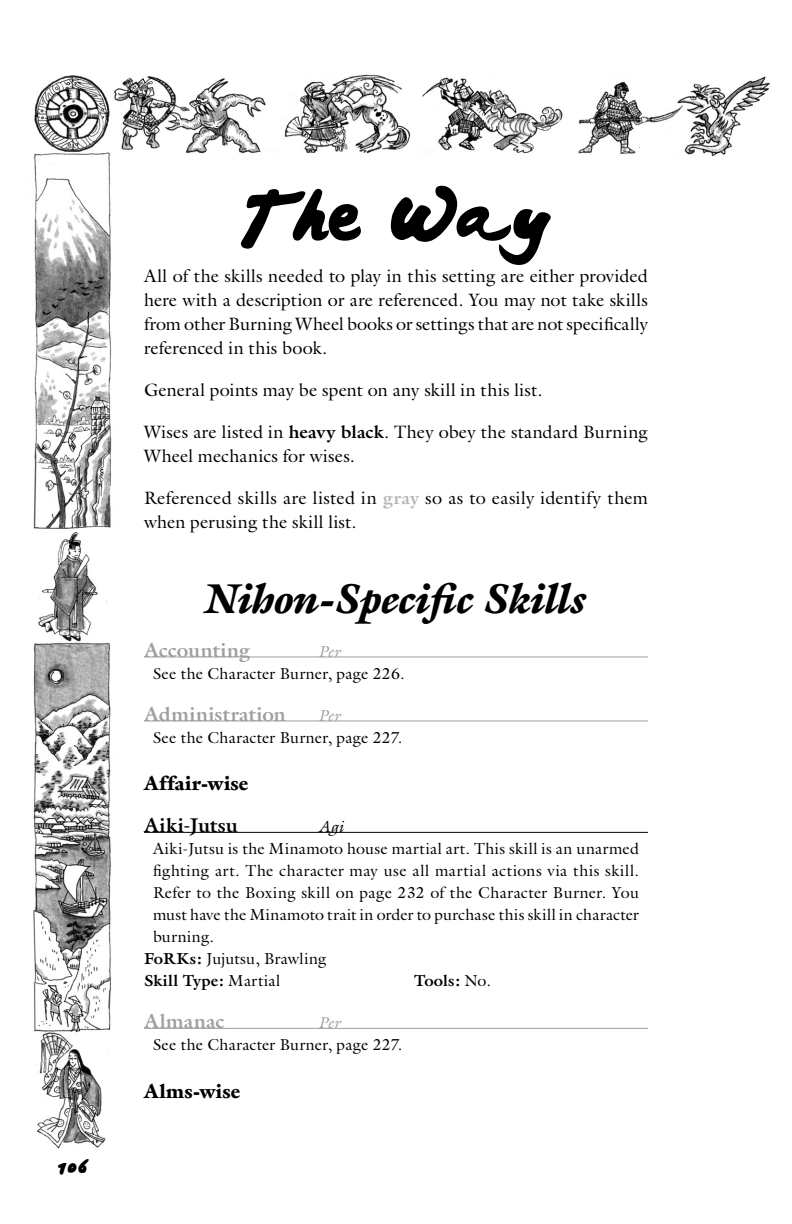
<style>
.page{position:relative;width:792px;height:1224px;background:#fff}
.page>*{position:absolute;margin:0;border:0;box-sizing:border-box;transform-origin:0 0}
.t1{font:60px "Japanese Brush";letter-spacing:-.125em;color:#000}
.t2{font:italic 900 42px "Galliard";color:#000}
.t3{font:700 20px "Galliard";letter-spacing:.01em;color:#9f9f9f}
.t4{font:900 20px "Galliard";letter-spacing:.015em;color:#000}
.t5{font:700 20px "Galliard";letter-spacing:.015em;color:#000}
.t6{font:18px/24px "Galliard";letter-spacing:.01em;color:#000}
.t7{font:18px "Japanese Brush";color:#000}
.t8{font:16px "Galliard";letter-spacing:.015em;color:#000}
.t9{font:700 16px "Galliard";letter-spacing:.015em;color:#000}
.t10{font:italic 16px "Galliard";letter-spacing:.005em;color:#9f9f9f}
.t11{font:italic 16px "Galliard";color:#000}
.s1{font-weight:700}
.s2{font-weight:700;color:#b5b5b5}
.s3{font-weight:400}
</style>
<div class="page">
<img style="left:33px;top:74px;width:737px;height:1075px">
<hr style="left:144px;top:657px;width:504px;height:1px;background:#9f9f9f">
<hr style="left:144px;top:721px;width:504px;height:1px;background:#9f9f9f">
<hr style="left:144px;top:832px;width:504px;height:1px;background:#000">
<hr style="left:144px;top:1028px;width:504px;height:1px;background:#9f9f9f">
<p class="t7" style="left:57px;top:1155px;width:35px">106</p>
<h1 class="t1" style="left:242px;top:180px;width:309px">The Way</h1>
<p class="t6" style="left:144px;top:266px;width:506px;text-align:justify">All of the skills needed to play in this setting are either provided here with a description or are referenced. You may not take skills from other Burning Wheel books or settings that are not specifically referenced in this book.</p>
<p class="t6" style="left:144px;top:380px;width:400px">General points may be spent on any skill in this list.</p>
<p class="t6" style="left:144px;top:422px;width:506px">Wises are listed in <span class="s1">heavy black</span>. They obey the standard Burning<br>Wheel mechanics for wises.</p>
<p class="t6" style="left:144px;top:488px;width:506px">Referenced skills are listed in <span class="s2">gray</span> so as to easily identify them when perusing the skill list.</p>
<h2 class="t2" style="left:207px;top:583px;width:380px">Nihon-Specific Skills</h2>
<p class="t3" style="left:144px;top:642px;width:108px">Accounting</p>
<p class="t10" style="left:318px;top:645px;width:24px">Per</p>
<p class="t8" style="left:153px;top:667px;width:253px">See the Character Burner, page 226.</p>
<p class="t3" style="left:144px;top:706px;width:143px">Administration</p>
<p class="t10" style="left:318px;top:709px;width:24px">Per</p>
<p class="t8" style="left:153px;top:731px;width:251px">See the Character Burner, page 227.</p>
<p class="t4" style="left:144px;top:776px;width:106px">Affair-wise</p>
<p class="t5" style="left:144px;top:818px;width:95px">Aiki-Jutsu</p>
<p class="t11" style="left:318px;top:821px;width:27px">Agi</p>
<p class="t8" style="left:153px;top:843px;width:487px">Aiki-Jutsu is the Minamoto house martial art. This skill is an unarmed</p>
<p class="t8" style="left:153px;top:865px;width:488px">fighting art. The character may use all martial actions via this skill.</p>
<p class="t8" style="left:153px;top:887px;width:488px">Refer to the Boxing skill on page 232 of the Character Burner. You</p>
<p class="t8" style="left:153px;top:909px;width:488px">must have the Minamoto trait in order to purchase this skill in character</p>
<p class="t8" style="left:153px;top:931px;width:62px">burning.</p>
<p class="t8" style="left:144px;top:953px;width:184px"><span class="s1">FoRKs:</span> Jujutsu, Brawling</p>
<p class="t9" style="left:144px;top:975px;width:138px">Skill Type: <span class="s3">Martial</span></p>
<p class="t9" style="left:414px;top:975px;width:78px">Tools: <span class="s3">No.</span></p>
<p class="t3" style="left:144px;top:1014px;width:82px">Almanac</p>
<p class="t10" style="left:318px;top:1017px;width:24px">Per</p>
<p class="t8" style="left:153px;top:1039px;width:251px">See the Character Burner, page 227.</p>
<p class="t4" style="left:144px;top:1083px;width:98px">Alms-wise</p>
</div>
